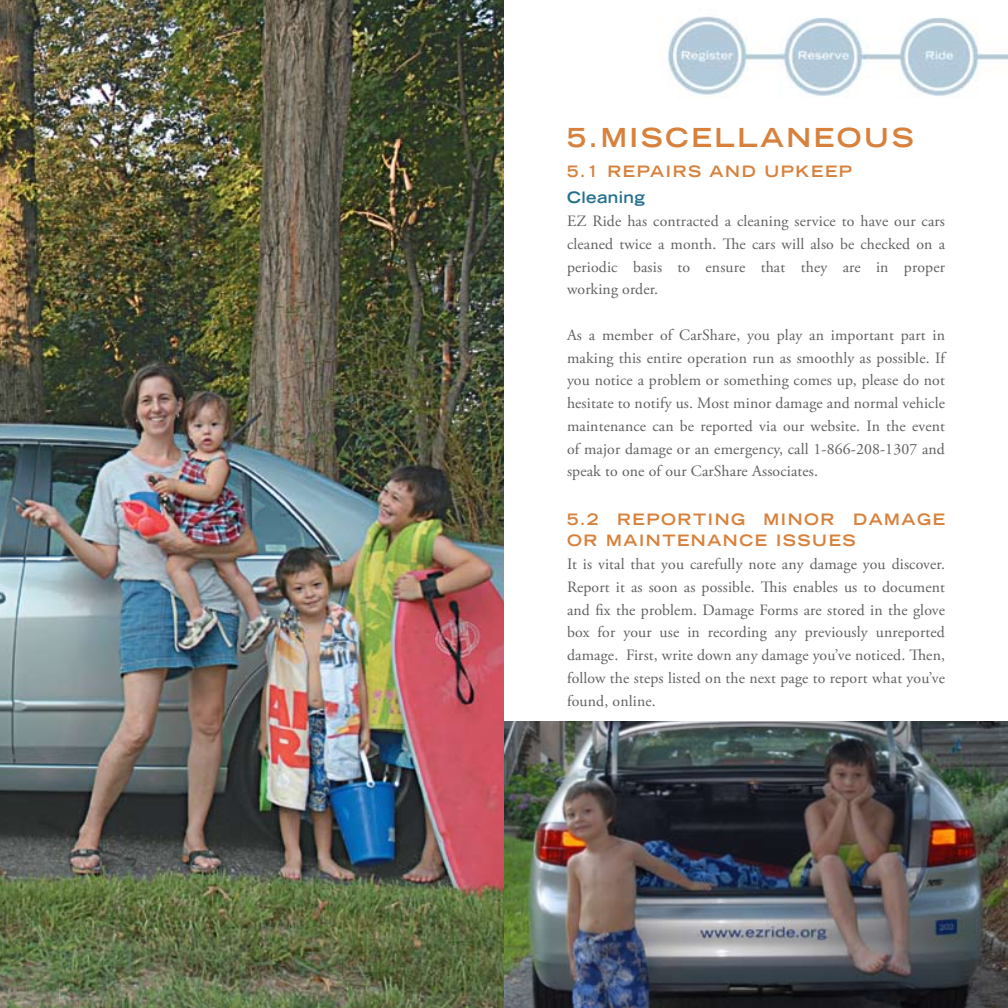
<style>
.page{position:relative;width:1008px;height:1008px;background:#fff}
.page>*{position:absolute;margin:0;border:0;box-sizing:border-box;transform-origin:0 0}
.t1{font:700 expanded 26.25px "Trade Gothic LH";letter-spacing:.1em;color:#d7813c}
.t2{font:15.75px/22.8px "Adobe Garamond Pro";letter-spacing:.01em;color:#5f6062;text-align:justify}
.t3{font:700 expanded 15.75px "Trade Gothic LH";letter-spacing:.1em;color:#d7813c}
.t4{font:700 expanded 15.75px "Trade Gothic LH";color:#24708f}
</style>
<div class="page">
<img style="left:0;top:0;width:504px;height:1008px">
<img style="left:504px;top:722px;width:504px;height:286px">
<img style="left:668px;top:16px;width:340px;height:80px">
<h1 class="t1" style="left:567px;top:121px;width:57px">5.MISCE</h1>
<h1 class="t1" style="left:714px;top:121px;width:174px">LLANEOUS</h1>
<p class="t3" style="left:567px;top:161px;width:287px">5.1 REPAIRS AN D UPKEEP</p>
<p class="t4" style="left:567px;top:188px;width:80px">CLEANING</p>
<p class="t2" style="left:567px;top:210px;width:380px">EZ Ride has contracted a cleaning service to have our cars cleaned twice a month. The cars will also be checked on a periodic basis to ensure that they are in proper working order.</p>
<p class="t2" style="left:567px;top:324px;width:380px">As a member of CarShare, you play an important part in making this entire operation run as smoothly as possible. If you notice a problem or something comes up, please do not hesitate to notify us. Most minor damage and normal vehicle maintenance can be reported via our website. In the event of major damage or an emergency, call 1-866-208-1307 and speak to one of our CarShare Associates.</p>
<p class="t3" style="left:567px;top:509px;width:123px">5.2 REPORTI</p>
<p class="t3" style="left:715px;top:509px;width:114px">NG MINOR</p>
<p class="t3" style="left:853px;top:509px;width:92px">DAMAGE</p>
<p class="t3" style="left:567px;top:530px;width:187px">OR MAI NTENANCE</p>
<p class="t3" style="left:776px;top:530px;width:14px">ISSUES</p>
<p class="t2" style="left:567px;top:553px;width:380px">It is vital that you carefully note any damage you discover.<br>Report it as soon as possible. This enables us to document and fix the problem. Damage Forms are stored in the glove box for your use in recording any previously unreported damage. First, write down any damage you’ve noticed. Then, follow the steps listed on the next page to report what you’ve found, online.</p>
</div>
